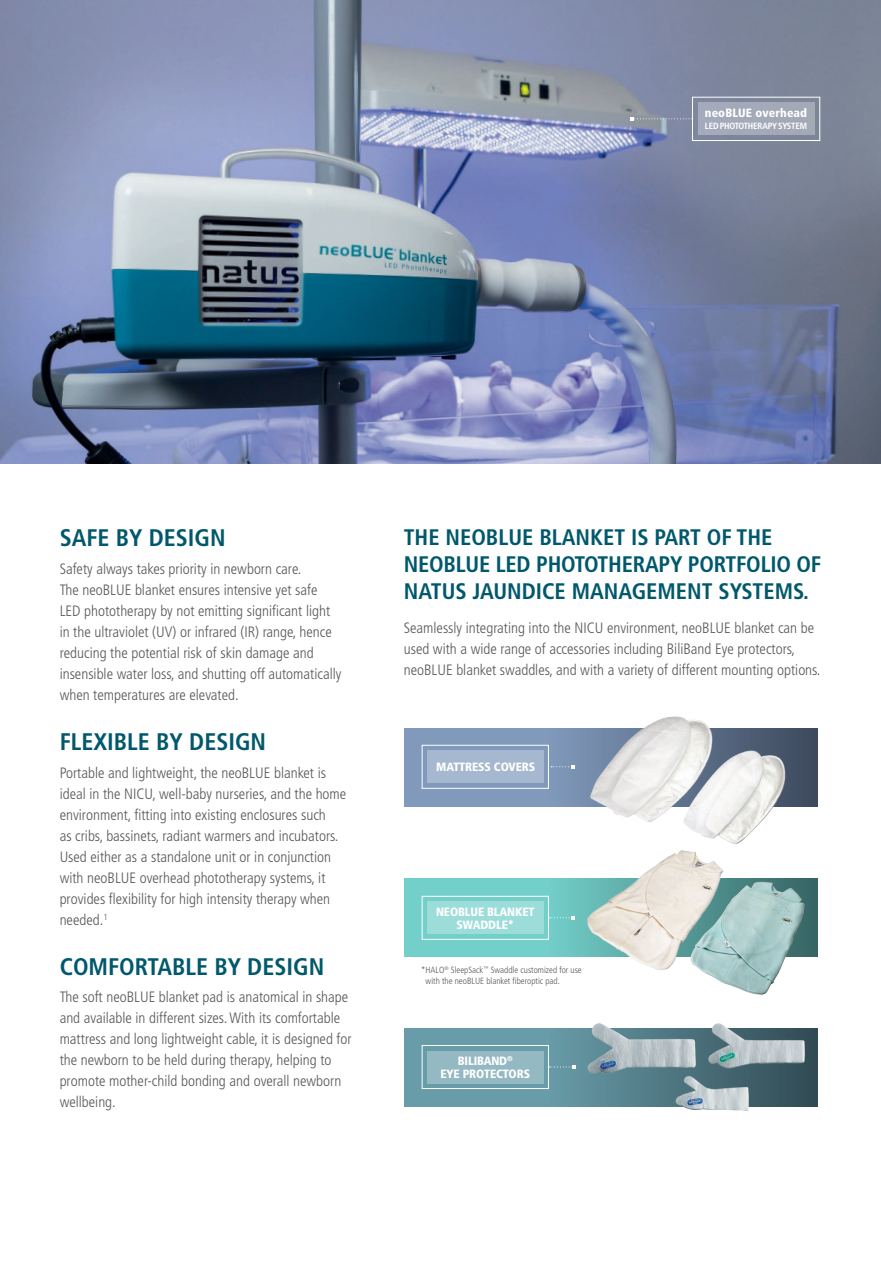
<style>
.page{position:relative;width:881px;height:1263px;background:#fff}
.page>*{position:absolute;margin:0;border:0;box-sizing:border-box;transform-origin:0 0}
.t1{font:700 condensed 24px "Frutiger LT Std";color:#00586d}
.t2{font:700 condensed 22.5px/27px "Frutiger LT Std";color:#00586d}
.t3{font:300 condensed 15px/21px "Frutiger LT Std";color:#57585a}
.t4{font:900 condensed 12px/13.5px "Frutiger LT Std";letter-spacing:-.01em;color:#fff;text-align:center}
.t5{font:900 condensed 12px "Frutiger LT Std";letter-spacing:.01em;color:#fff}
.t6{font:300 condensed 9px/10.8px "Frutiger LT Std";color:#57585a}
.t7{font:700 condensed 9px "Frutiger LT Std";letter-spacing:-.02em;color:#fff}
</style>
<div class="page">
<img style="left:0;top:0;width:880px;height:463px">
<svg style="left:630px;top:117px;width:62px;height:4px"></svg>
<div style="left:692px;top:97px;width:127px;height:44px;border:1px solid #fff"></div>
<div style="left:697px;top:103px;width:116px;height:32px;background:#a3aab8"></div>
<div style="left:404px;top:728px;width:413px;height:78px;background:#819abc"></div>
<svg style="left:550px;top:728px;width:267px;height:78px"></svg>
<div style="left:404px;top:1028px;width:413px;height:78px;background:#699ca9"></div>
<div style="left:404px;top:878px;width:413px;height:79px;background:#73cfc9"></div>
<div style="left:549px;top:878px;width:268px;height:79px;background:#6ec7c1"></div>
<svg style="left:575px;top:1028px;width:242px;height:78px;background:#496e78"></svg>
<div style="left:421px;top:745px;width:127px;height:43px;border:1px solid #fff"></div>
<div style="left:427px;top:750px;width:116px;height:33px;background:#a6b8cf"></div>
<svg style="left:551px;top:765px;width:19px;height:4px"></svg>
<div style="left:427px;top:901px;width:116px;height:33px;background:#9cddd9"></div>
<svg style="left:549px;top:916px;width:26px;height:4px"></svg>
<svg style="left:549px;top:1065px;width:26px;height:4px"></svg>
<img style="left:570px;top:716px;width:234px;height:123px">
<img style="left:587px;top:839px;width:231px;height:156px">
<img style="left:579px;top:1023px;width:119px;height:54px">
<img style="left:707px;top:1023px;width:102px;height:49px">
<img style="left:668px;top:1072px;width:87px;height:39px">
<div style="left:421px;top:896px;width:127px;height:43px;border:1px solid #fff"></div>
<div style="left:427px;top:1051px;width:116px;height:32px;background:#95b9c2"></div>
<div style="left:421px;top:1045px;width:127px;height:44px;border:1px solid #fff"></div>
<p class="t5" style="left:704px;top:106px;width:104px">neoBLUE overhead</p>
<p class="t7" style="left:704px;top:121px;width:104px">LED PHOTOTHERAPY SYSTEM</p>
<h1 class="t1" style="left:60px;top:524px;width:167px">SAFE BY DESIGN</h1>
<p class="t3" style="left:60px;top:559px;width:283px">Safety always takes priority in newborn care.<br>The neoBLUE blanket ensures intensive yet safe LED phototherapy by not emitting significant light in the ultraviolet (UV) or infrared (IR) range, hence reducing the potential risk of skin damage and insensible water loss, and shutting off automatically when temperatures are elevated.</p>
<h1 class="t1" style="left:60px;top:727px;width:208px">FLEXIBLE BY DESIGN</h1>
<p class="t3" style="left:60px;top:762px;width:288px">Portable and lightweight, the neoBLUE blanket is ideal in the NICU, well-baby nurseries, and the home environment, fitting into existing enclosures such<br>as cribs, bassinets, radiant warmers and incubators.<br>Used either as a standalone unit or in conjunction with neoBLUE overhead phototherapy systems, it provides flexibility for high intensity therapy when needed.<sup>1</sup></p>
<h1 class="t1" style="left:60px;top:952px;width:266px">COMFORTABLE BY DESIGN</h1>
<p class="t3" style="left:60px;top:987px;width:293px">The soft neoBLUE blanket pad is anatomical in shape and available in different sizes. With its comfortable mattress and long lightweight cable, it is designed for the newborn to be held during therapy, helping to promote mother-child bonding and overall newborn wellbeing.</p>
<h2 class="t2" style="left:403px;top:524px;width:419px">THE NEOBLUE BLANKET IS PART OF THE<br>NEOBLUE LED PHOTOTHERAPY PORTFOLIO OF<br>NATUS JAUNDICE MANAGEMENT SYSTEMS.</h2>
<p class="t3" style="left:403px;top:617px;width:418px">Seamlessly integrating into the NICU environment, neoBLUE blanket can be used with a wide range of accessories including BiliBand Eye protectors, neoBLUE blanket swaddles, and with a variety of different mounting options.</p>
<p class="t4" style="left:436px;top:760px;width:101px">MATTRESS COVERS</p>
<p class="t4" style="left:436px;top:905px;width:100px">NEOBLUE BLANKET<br>SWADDLE*</p>
<p class="t6" style="left:425px;top:964px;width:157px;text-indent:-4px">*HALO<sup>®</sup> SleepSack<sup>™</sup> Swaddle customized for use with the neoBLUE blanket fiberoptic pad.</p>
<p class="t4" style="left:440px;top:1054px;width:91px">BILIBAND<sup>®<br></sup>EYE PROTECTORS</p>
</div>
